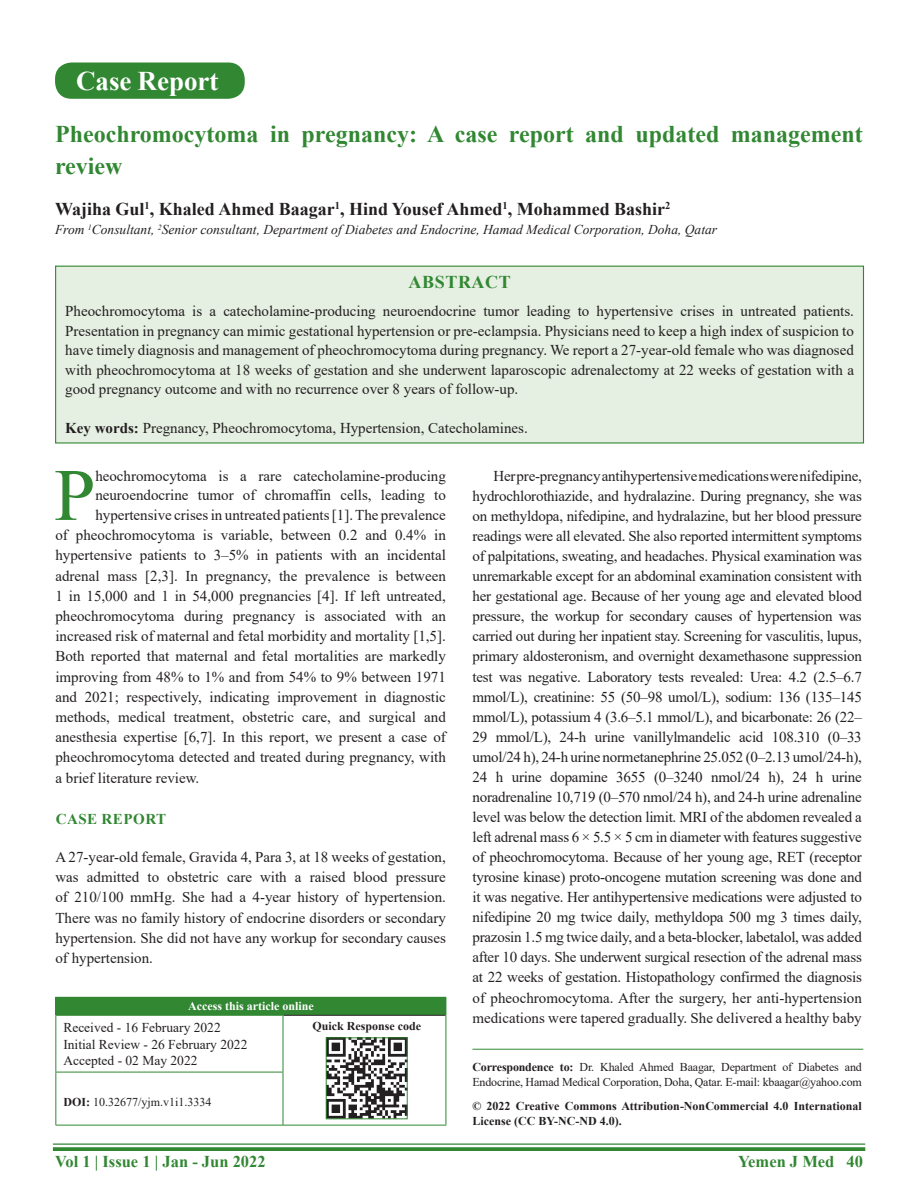
<style>
.page{position:relative;width:918px;height:1188px;background:#fff}
.page>*{position:absolute;margin:0;border:0;box-sizing:border-box;transform-origin:0 0}
.DROP_CAP_TX{font:73.95px "Times New Roman";color:#318732}
.AH{font:700 27px "Times New Roman";color:#fff}
.AT{font:700 24px/31.5px "Times New Roman";color:#318732}
.AU{font:700 18px "Times New Roman";color:#231f20}
.ABSH{font:700 18px "Times New Roman";letter-spacing:.035em;color:#318732}
.RF{font:700 16.5px "Times New Roman";color:#318732}
.TX{font:15px/20.1px "Times New Roman";color:#231f20;text-align:justify}
.DROP_CAP_TX-2{font:15px "Times New Roman";color:#231f20}
.ABS{font:15px/19.5px "Times New Roman";color:#231f20;text-align:justify}
.TXFL{font:15px/20.2px "Times New Roman";color:#231f20;text-align:justify}
.KWD{font:15px "Times New Roman";color:#231f20}
.t1{font:700 15px "Times New Roman";letter-spacing:.035em;color:#318732}
.AFF{font:italic 13.5px "Times New Roman";color:#231f20}
.HIS{font:13.5px/16.5px "Times New Roman";color:#231f20}
.ADD{font:12px/15px "Times New Roman";letter-spacing:-.015em;color:#231f20}
.CR{font:700 12px/15px "Times New Roman";color:#231f20}
.DOI{font:12px "Times New Roman";color:#231f20}
.AAO{font:700 12px "Times New Roman";color:#fff}
.QR{font:700 12px "Times New Roman";color:#231f20}
.s1{font-weight:700}
</style>
<div class="page">
<hr style="left:53px;top:1143px;width:812px;height:2px;background:#318732">
<svg style="left:53px;top:1147px;width:812px;height:4px;background:#3d8e3e"></svg>
<div style="left:56px;top:266px;width:807px;height:177px;background:#e5efe2"></div>
<div style="left:55px;top:266px;width:809px;height:178px;border:1px solid #318732"></div>
<hr style="left:472px;top:1049px;width:391px;height:1px;background:#318732">
<div style="left:55px;top:63px;width:190px;height:36px;background:#318732;border-radius:17px"></div>
<div style="left:56px;top:997px;width:390px;height:18px;background:#318732"></div>
<hr style="left:283px;top:1015px;width:163px;height:1px;background:#231f20">
<svg style="left:55px;top:998px;width:1px;height:17px"></svg>
<hr style="left:55px;top:997px;width:228px;height:1px;background:#318732">
<svg style="left:446px;top:998px;width:1px;height:17px"></svg>
<hr style="left:55px;top:1016px;width:1px;height:56px;background:#318732">
<hr style="left:55px;top:1015px;width:228px;height:1px;background:#318732">
<hr style="left:283px;top:1016px;width:1px;height:56px;background:#318732">
<hr style="left:446px;top:1015px;width:1px;height:57px;background:#318732">
<hr style="left:446px;top:1072px;width:1px;height:53px;background:#318732">
<hr style="left:55px;top:1072px;width:1px;height:53px;background:#318732">
<hr style="left:55px;top:1072px;width:228px;height:1px;background:#318732">
<hr style="left:55px;top:1125px;width:228px;height:1px;background:#318732">
<hr style="left:283px;top:1072px;width:1px;height:53px;background:#318732">
<hr style="left:283px;top:1125px;width:163px;height:1px;background:#318732">
<img style="left:328px;top:1040px;width:77px;height:77px">
<div style="left:326px;top:1038px;width:81px;height:81px;border:1px solid #318732"></div>
<p class="AH" style="left:76px;top:61px;width:144px">Case Report</p>
<p class="AT" style="left:55px;top:118px;width:809px">Pheochromocytoma in pregnancy: A case report and updated management review</p>
<p class="AU" style="left:55px;top:196px;width:617px">Wajiha Gul<sup>1</sup>, Khaled Ahmed Baagar<sup>1</sup>, Hind Yousef Ahmed<sup>1</sup>, Mohammed Bashir<sup>2</sup></p>
<p class="AFF" style="left:55px;top:221px;width:664px">From <sup>1</sup>Consultant, <sup>2</sup>Senior consultant, Department of Diabetes and Endocrine, Hamad Medical Corporation, Doha, Qatar</p>
<p class="ABSH" style="left:408px;top:269px;width:104px">ABSTRACT</p>
<p class="ABS" style="left:65px;top:301px;width:790px">Pheochromocytoma is a catecholamine-producing neuroendocrine tumor leading to hypertensive crises in untreated patients.<br>Presentation in pregnancy can mimic gestational hypertension or pre-eclampsia. Physicians need to keep a high index of suspicion to have timely diagnosis and management of pheochromocytoma during pregnancy. We report a 27-year-old female who was diagnosed with pheochromocytoma at 18 weeks of gestation and she underwent laparoscopic adrenalectomy at 22 weeks of gestation with a good pregnancy outcome and with no recurrence over 8 years of follow-up.</p>
<p class="KWD" style="left:65px;top:418px;width:464px"><span class="s1">Key words:</span> Pregnancy, Pheochromocytoma, Hypertension, Catecholamines.</p>
<p class="DROP_CAP_TX" style="left:54px;top:443px;width:43px">P</p>
<p class="DROP_CAP_TX-2" style="left:95px;top:465px;width:352px">heochromocytoma is a rare catecholamine-producing</p>
<p class="DROP_CAP_TX-2" style="left:95px;top:485px;width:352px">neuroendocrine tumor of chromaffin cells, leading to</p>
<p class="DROP_CAP_TX-2" style="left:95px;top:504px;width:352px">hypertensive crises in untreated patients [1]. The prevalence</p>
<p class="DROP_CAP_TX-2" style="left:55px;top:525px;width:392px">of pheochromocytoma is variable, between 0.2 and 0.4% in</p>
<p class="DROP_CAP_TX-2" style="left:55px;top:545px;width:392px">hypertensive patients to 3–5% in patients with an incidental</p>
<p class="DROP_CAP_TX-2" style="left:55px;top:565px;width:392px">adrenal mass [2,3]. In pregnancy, the prevalence is between</p>
<p class="DROP_CAP_TX-2" style="left:55px;top:585px;width:392px">1 in 15,000 and 1 in 54,000 pregnancies [4]. If left untreated,</p>
<p class="DROP_CAP_TX-2" style="left:55px;top:605px;width:392px">pheochromocytoma during pregnancy is associated with an</p>
<p class="DROP_CAP_TX-2" style="left:55px;top:626px;width:392px">increased risk of maternal and fetal morbidity and mortality [1,5].</p>
<p class="DROP_CAP_TX-2" style="left:55px;top:646px;width:392px">Both reported that maternal and fetal mortalities are markedly</p>
<p class="DROP_CAP_TX-2" style="left:55px;top:666px;width:392px">improving from 48% to 1% and from 54% to 9% between 1971</p>
<p class="DROP_CAP_TX-2" style="left:55px;top:686px;width:392px">and 2021; respectively, indicating improvement in diagnostic</p>
<p class="DROP_CAP_TX-2" style="left:55px;top:706px;width:392px">methods, medical treatment, obstetric care, and surgical and</p>
<p class="DROP_CAP_TX-2" style="left:55px;top:727px;width:392px">anesthesia expertise [6,7]. In this report, we present a case of</p>
<p class="DROP_CAP_TX-2" style="left:55px;top:747px;width:392px">pheochromocytoma detected and treated during pregnancy, with</p>
<p class="DROP_CAP_TX-2" style="left:55px;top:767px;width:145px">a brief literature review.</p>
<h1 class="t1" style="left:56px;top:808px;width:112px">CASE REPORT</h1>
<p class="TXFL" style="left:55px;top:846px;width:392px">A 27-year-old female, Gravida 4, Para 3, at 18 weeks of gestation, was admitted to obstetric care with a raised blood pressure of 210/100 mmHg. She had a 4-year history of hypertension.<br>There was no family history of endocrine disorders or secondary hypertension. She did not have any workup for secondary causes of hypertension.</p>
<p class="AAO" style="left:188px;top:998px;width:127px">Access this article online</p>
<p class="HIS" style="left:63px;top:1019px;width:186px">Received - 16 February 2022<br>Initial Review - 26 February 2022<br>Accepted - 02 May 2022</p>
<p class="QR" style="left:312px;top:1017px;width:110px">Quick Response code</p>
<p class="DOI" style="left:63px;top:1094px;width:150px"><span class="s1">DOI:</span> 10.32677/yjm.v1i1.3334</p>
<p class="TX" style="left:472px;top:465px;width:391px;text-indent:21px">Her pre-pregnancy antihypertensive medications were nifedipine, hydrochlorothiazide, and hydralazine. During pregnancy, she was on methyldopa, nifedipine, and hydralazine, but her blood pressure readings were all elevated. She also reported intermittent symptoms of palpitations, sweating, and headaches. Physical examination was unremarkable except for an abdominal examination consistent with her gestational age. Because of her young age and elevated blood pressure, the workup for secondary causes of hypertension was carried out during her inpatient stay. Screening for vasculitis, lupus, primary aldosteronism, and overnight dexamethasone suppression test was negative. Laboratory tests revealed: Urea: 4.2 (2.5–6.7 mmol/L), creatinine: 55 (50–98 umol/L), sodium: 136 (135–145 mmol/L), potassium 4 (3.6–5.1 mmol/L), and bicarbonate: 26 (22– 29 mmol/L), 24-h urine vanillylmandelic acid 108.310 (0–33 umol/24 h), 24-h urine normetanephrine 25.052 (0–2.13 umol/24-h), 24 h urine dopamine 3655 (0–3240 nmol/24 h), 24 h urine noradrenaline 10,719 (0–570 nmol/24 h), and 24-h urine adrenaline level was below the detection limit. MRI of the abdomen revealed a left adrenal mass 6 × 5.5 × 5 cm in diameter with features suggestive of pheochromocytoma. Because of her young age, RET (receptor tyrosine kinase) proto-oncogene mutation screening was done and it was negative. Her antihypertensive medications were adjusted to nifedipine 20 mg twice daily, methyldopa 500 mg 3 times daily, prazosin 1.5 mg twice daily, and a beta-blocker, labetalol, was added after 10 days. She underwent surgical resection of the adrenal mass at 22 weeks of gestation. Histopathology confirmed the diagnosis of pheochromocytoma. After the surgery, her anti-hypertension medications were tapered gradually. She delivered a healthy baby</p>
<p class="ADD" style="left:472px;top:1059px;width:391px"><span class="s1">Correspondence to:</span> Dr. Khaled Ahmed Baagar, Department of Diabetes and<br>Endocrine, Hamad Medical Corporation, Doha, Qatar. E-mail: kbaagar@yahoo.com</p>
<p class="CR" style="left:472px;top:1099px;width:391px">© 2022 Creative Commons Attribution-NonCommercial 4.0 International<br>License (CC BY-NC-ND 4.0).</p>
<p class="RF" style="left:55px;top:1150px;width:212px">Vol 1 | Issue 1 | Jan - Jun 2022</p>
<p class="RF" style="left:738px;top:1150px;width:126px">Yemen J Med 40</p>
</div>
